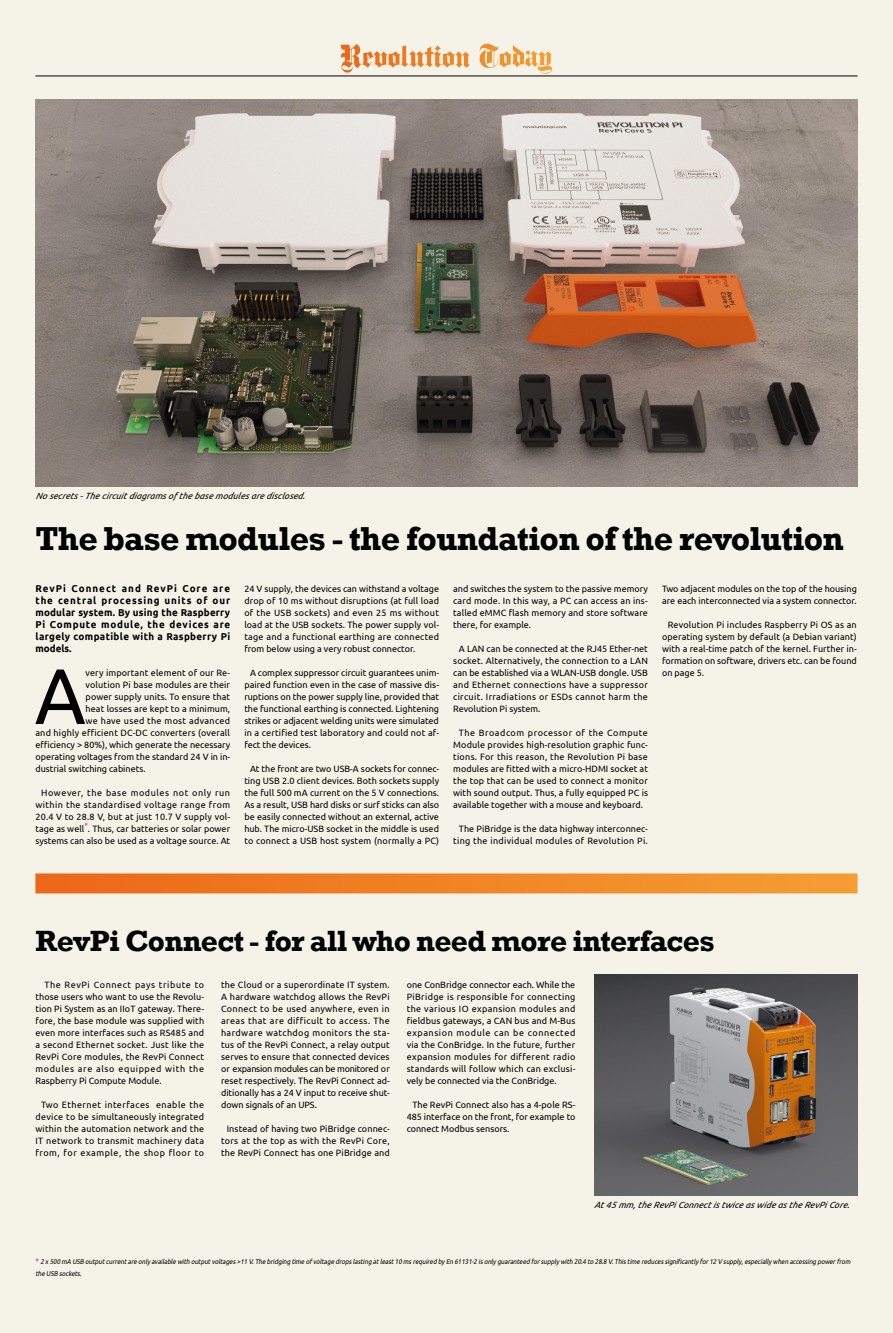
<style>
.page{position:relative;width:893px;height:1333px;background:#fff}
.page>*{position:absolute;margin:0;border:0;box-sizing:border-box;transform-origin:0 0}
.Initial_bodytext{font:78.5px "Ubuntu";color:#000}
.Head_main_article{font:700 34px "Rockwell";letter-spacing:-.02em;color:#000}
.Head_main_article-2{font:700 30px "Rockwell";letter-spacing:-.02em;color:#000}
.Lead{font:700 10px/12px "Ubuntu";letter-spacing:.035em;color:#000;text-align:justify}
.Bodytext{font:9.2px/12px "Ubuntu";color:#000;text-align:justify}
.Initial_bodytext-2{font:9.2px "Ubuntu";letter-spacing:.01em;color:#000}
.Initial_bodytext-3{font:9.2px "Ubuntu";letter-spacing:.03em;color:#000}
.Bildunterschriften{font:italic 9px "Ubuntu";letter-spacing:.01em;color:#000}
.Bodytext-2{font:7.5px "Ubuntu";color:#e6007d}
._1_col_news_box{font:italic 7px/12px "Ubuntu";color:#000;scale:.9 1}
.s1{font-style:normal;font-size:8px;color:#e6007d}
</style>
<div class="page">
<div style="left:0;top:0;width:893px;height:1332px;background:#f5f3e8"></div>
<hr style="left:35px;top:75px;width:822px;height:1px;background:#000">
<svg style="left:341px;top:44px;width:20px;height:26px"></svg>
<img style="left:35px;top:99px;width:822px;height:387px">
<img style="left:594px;top:974px;width:263px;height:220px">
<div style="left:35px;top:873px;width:822px;height:20px;background:linear-gradient(to right,#ec6719,#f59e32)"></div>
<p class="Bildunterschriften" style="left:35px;top:490px;width:273px">No secrets -The circ uit diagrams of the base modules are disc losed.</p>
<p class="Head_main_article" style="left:35px;top:518px;width:810px">The base modules - the foundation of the revolution</p>
<p class="Lead" style="left:35px;top:582px;width:196px">RevPi Connect and RevPi Core are the central processing units of our modular system. By using the Raspberry Pi Compute module, the devices are largely compatible with a Raspberry Pi models.</p>
<p class="Initial_bodytext" style="left:35px;top:648px;width:52px">A</p>
<p class="Initial_bodytext-2" style="left:86px;top:667px;width:146px">very important element of our Re-</p>
<p class="Initial_bodytext-2" style="left:86px;top:679px;width:146px">volution Pi base modules are their</p>
<p class="Initial_bodytext-2" style="left:86px;top:691px;width:146px">power supply units. To ensure that</p>
<p class="Initial_bodytext-2" style="left:86px;top:703px;width:146px">heat losses are kept to a minimum,</p>
<p class="Initial_bodytext-3" style="left:86px;top:715px;width:146px">we have used the most advanced</p>
<p class="Initial_bodytext-2" style="left:35px;top:727px;width:196px">and highly efficient DC-DC converters (overall</p>
<p class="Initial_bodytext-2" style="left:35px;top:739px;width:196px">efficiency &gt; 80%), which generate the necessary</p>
<p class="Initial_bodytext-2" style="left:35px;top:751px;width:196px">operating voltages from the standard 24 V in in-</p>
<p class="Initial_bodytext-2" style="left:35px;top:763px;width:112px">dustrial switching cabinets.</p>
<p class="Bodytext" style="left:35px;top:786px;width:196px;text-indent:6px">However, the base modules not only run within the standardised voltage range from 20.4 V to 28.8 V, but at just 10.7 V supply vol&shy;tage as well . Thus, car batteries or solar power</p>
<p class="Bodytext-2" style="left:84px;top:820px;width:5px">*</p>
<p class="Bodytext" style="left:35px;top:834px;width:196px">systems can also be used as a voltage source. At</p>
<p class="Bodytext" style="left:244px;top:582px;width:196px">24 V supply, the devices can withstand a voltage drop of 10 ms without disruptions (at full load of the USB sockets) and even 25 ms without load at the USB sockets. The power supply vol&shy;tage and a functional earthing are connected from below using a very robust connector.</p>
<p class="Bodytext" style="left:244px;top:666px;width:196px;text-indent:6px">A complex suppressor circuit guarantees unim&shy;paired function even in the case of massive dis&shy;ruptions on the power supply line, provided that the functional earthing is connected. Lightening strikes or adjacent welding units were simulated in a certified test laboratory and could not af&shy;fect the devices.</p>
<p class="Bodytext" style="left:244px;top:762px;width:196px;text-indent:6px">At the front are two USB-A sockets for connec&shy;ting USB 2.0 client devices. Both sockets supply the full 500 mA current on the 5 V connections.<br>As a result, USB hard disks or surf sticks can also be easily connected without an external, active hub. The micro-USB socket in the middle is used to connect a USB host system (normally a PC)</p>
<p class="Bodytext" style="left:453px;top:582px;width:196px">and switches the system to the passive memory card mode. In this way, a PC can access an ins&shy;talled eMMC flash memory and store software there, for example.</p>
<p class="Bodytext" style="left:453px;top:642px;width:196px;text-indent:6px">A LAN can be connected at the RJ45 Ether-net socket. Alternatively, the connection to a LAN can be established via a WLAN-USB dongle. USB and Ethernet connections have a suppressor circuit. Irradiations or ESDs cannot harm the Revolution Pi system.</p>
<p class="Bodytext" style="left:453px;top:726px;width:196px;text-indent:6px">The Broadcom processor of the Compute Module provides high-resolution graphic func&shy;tions. For this reason, the Revolution Pi base modules are fitted with a micro-HDMI socket at the top that can be used to connect a monitor with sound output. Thus, a fully equipped PC is available together with a mouse and keyboard.</p>
<p class="Bodytext" style="left:453px;top:822px;width:196px;text-align:right">The PiBridge is the data highway interconnec&shy;ting the individual modules of Revolution Pi.</p>
<p class="Bodytext" style="left:662px;top:582px;width:196px">Two adjacent modules on the top of the housing are each interconnected via a system connector.</p>
<p class="Bodytext" style="left:662px;top:618px;width:196px;text-indent:6px">Revolution Pi includes Raspberry Pi OS as an operating system by default (a Debian variant) with a real-time patch of the kernel. Further in&shy;formation on software, drivers etc. can be found on page 5.</p>
<p class="Head_main_article-2" style="left:35px;top:922px;width:681px">RevPi Connect - for all who need more interfaces</p>
<p class="Bodytext" style="left:35px;top:978px;width:170px;text-indent:9px">The RevPi Connect pays tribute to those users who want to use the Revolu&shy;tion Pi System as an IIoT gateway. There&shy;fore, the base module was supplied with even more interfaces such as RS485 and a second Ethernet socket. Just like the RevPi Core modules, the RevPi Connect modules are also equipped with the Raspberry Pi Compute Module.</p>
<p class="Bodytext" style="left:35px;top:1098px;width:170px;text-indent:6px">Two Ethernet interfaces enable the device to be simultaneously integrated within the automation network and the IT network to transmit machinery data from, for example, the shop floor to</p>
<p class="Bodytext" style="left:221px;top:978px;width:170px">the Cloud or a superordinate IT system.<br>A hardware watchdog allows the RevPi Connect to be used anywhere, even in areas that are difficult to access. The hardware watchdog monitors the sta&shy;tus of the RevPi Connect, a relay output serves to ensure that connected devices or expansion modules can be monitored or reset respectively. The RevPi Connect ad&shy;ditionally has a 24 V input to receive shut&shy;down signals of an UPS.</p>
<p class="Bodytext" style="left:221px;top:1122px;width:170px;text-indent:6px">Instead of having two PiBridge connec&shy;tors at the top as with the RevPi Core, the RevPi Connect has one PiBridge and</p>
<p class="Bodytext" style="left:407px;top:978px;width:170px">one ConBridge connector each. While the PiBridge is responsible for connecting the various IO expansion modules and fieldbus gateways, a CAN bus and M-Bus expansion module can be connected via the ConBridge. In the future, further expansion modules for different radio standards will follow which can exclusi&shy;vely be connected via the ConBridge.</p>
<p class="Bodytext" style="left:407px;top:1098px;width:170px;text-indent:6px">The RevPi Connect also has a 4-pole RS-485 interface on the front, for example to connect Modbus sensors.</p>
<p class="Bildunterschriften" style="left:594px;top:1198px;width:259px">At 45 mm, the RevPi Connect is twice as wide as the RevPi Core.</p>
<p class="_1_col_news_box" style="left:35px;top:1255px;width:909px"><span class="s1">*</span> 2 x 500 mA USB outputcurrentare only available with outputvoltages&gt;11 V.The bridging time ofvoltage dropslasting atleast10 msrequired by En 61131-2 isonly guaranteed forsupply with 20.4 to 28.8 V.Thistime reducessignificantly for12 V supply,especially when accessing powerfrom the USB sockets.</p>
</div>
